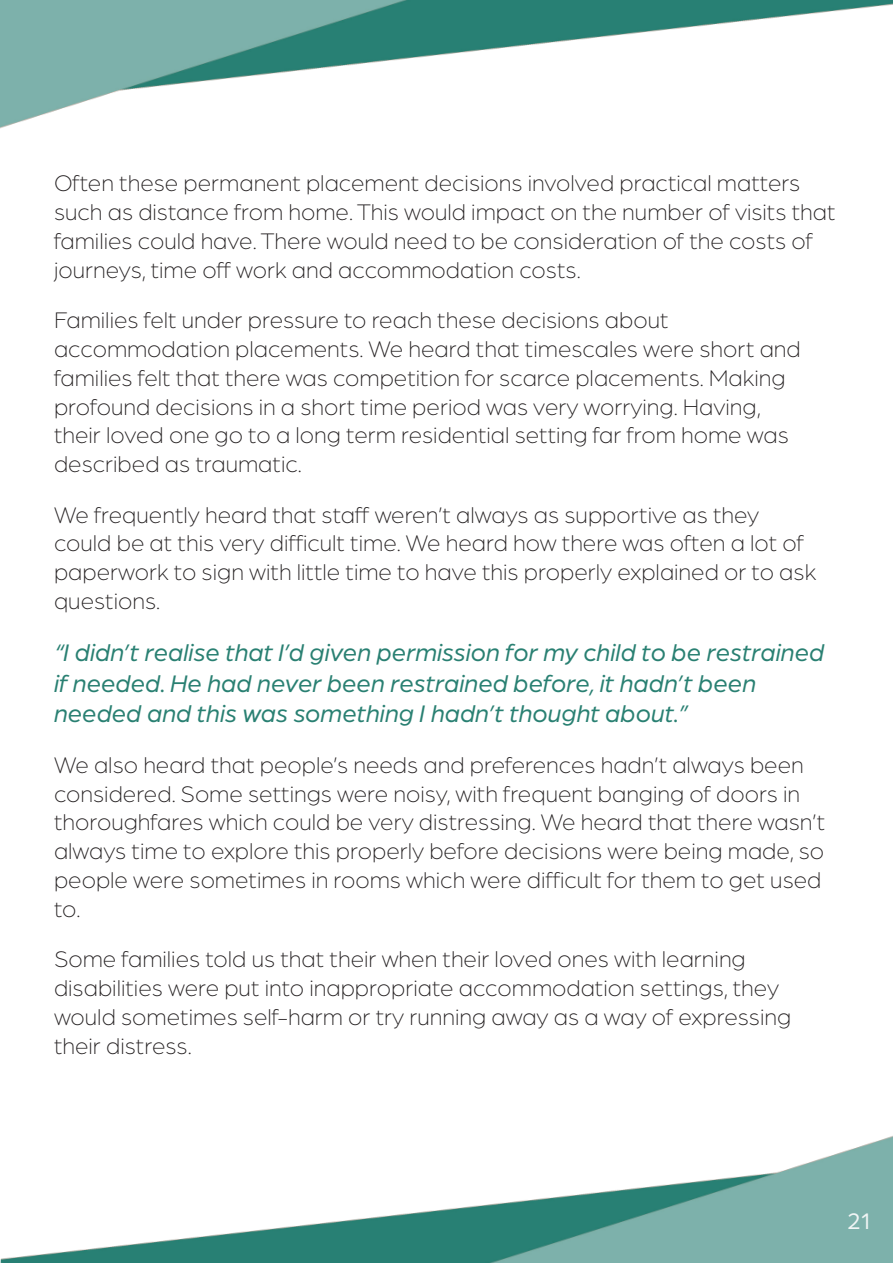
<style>
.page{position:relative;width:893px;height:1263px;background:#fff}
.page>*{position:absolute;margin:0;border:0;box-sizing:border-box;transform-origin:0 0}
.t1{font:italic 25.5px/30.6px "Arboria";color:#298072}
.t2{font:300 24px/28.8px "Arboria";color:#231f20}
.t3{font:24px "Arboria";color:#f0f5f5}
</style>
<div class="page">
<img style="left:0;top:0;width:893px;height:129px">
<img style="left:1px;top:1136px;width:892px;height:127px">
<p class="t2" style="left:54px;top:168px;width:783px">Often these permanent placement decisions involved practical matters such as distance from home. This would impact on the number of visits that families could have. There would need to be consideration of the costs of journeys, time off work and accommodation costs.</p>
<p class="t2" style="left:54px;top:305px;width:748px">Families felt under pressure to reach these decisions about accommodation placements. We heard that timescales were short and families felt that there was competition for scarce placements. Making</p>
<p class="t2" style="left:54px;top:391px;width:736px">profound decisions in a short time period was very worrying. Having, their loved one go to a long term residential setting far from home was described as traumatic.</p>
<p class="t2" style="left:54px;top:499px;width:764px">We frequently heard that staff weren’t always as supportive as they could be at this very difficult time. We heard how there was often a lot of paperwork to sign with little time to have this properly explained or to ask questions.</p>
<p class="t1" style="left:54px;top:636px;width:772px">“I didn’t realise that I’d given permission for my child to be restrained if needed. He had never been restrained before, it hadn’t been needed and this was something I hadn’t thought about.”</p>
<p class="t2" style="left:54px;top:750px;width:773px">We also heard that people’s needs and preferences hadn’t always been considered. Some settings were noisy, with frequent banging of doors in thoroughfares which could be very distressing. We heard that there wasn’t always time to explore this properly before decisions were being made, so people were sometimes in rooms which were difficult for them to get used to.</p>
<p class="t2" style="left:54px;top:944px;width:739px">Some families told us that their when their loved ones with learning disabilities were put into inappropriate accommodation settings, they would sometimes self-harm or try running away as a way of expressing their distress.</p>
<p class="t3" style="left:847px;top:1205px;width:25px">21</p>
</div>
